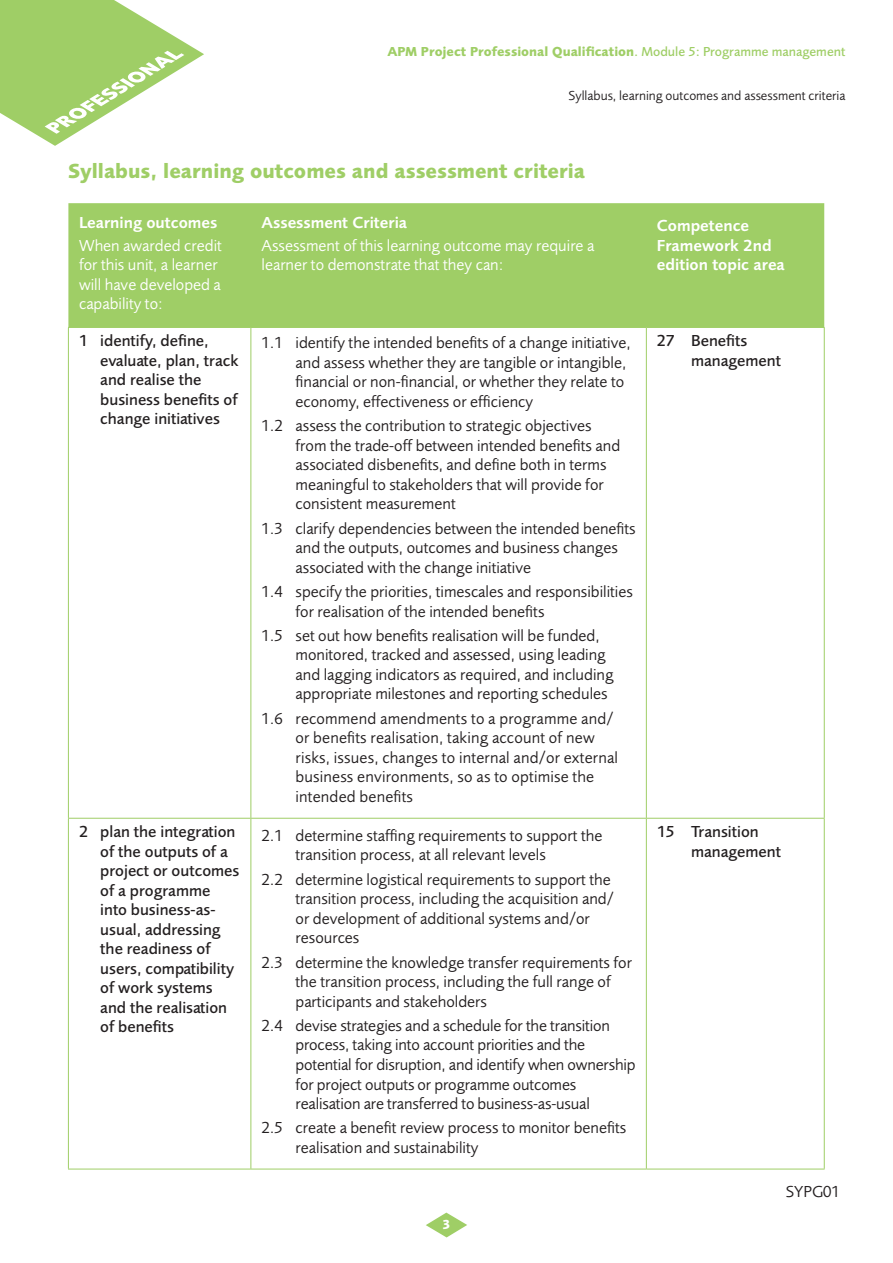
<style>
.page{position:relative;width:893px;height:1263px;background:#fff}
.page>*{position:absolute;margin:0;border:0;box-sizing:border-box;transform-origin:0 0}
.t1{font:700 21px "Foundry Sans";color:#9fce66}
.t2{font:16.5px/19.5px "Foundry Sans";color:#231f20}
.t3{font:500 16.5px/19.5px "Foundry Sans";color:#231f20}
.t4{font:16.5px/19.5px "Foundry Sans";color:#fff}
.t5{font:600 16.5px/19.5px "Foundry Sans";color:#fff}
.t6{font:700 13.5px "Foundry Sans";color:#9fce66}
.t7{font:13.5px "Foundry Sans";color:#231f20}
.t8{font:700 13.5px "Foundry Sans";color:#fff}
.s1{font-weight:500}
</style>
<div class="page">
<svg style="left:426px;top:1212px;width:41px;height:25px"></svg>
<svg style="left:0;top:0;width:204px;height:146px"></svg>
<div style="left:68px;top:203px;width:756px;height:124px;background:#9fce66"></div>
<hr style="left:68px;top:328px;width:1px;height:490px;background:#9fce66">
<hr style="left:68px;top:327px;width:183px;height:1px;background:#9fce66">
<hr style="left:250px;top:328px;width:1px;height:490px;background:#9fce66">
<hr style="left:251px;top:327px;width:395px;height:1px;background:#9fce66">
<hr style="left:646px;top:328px;width:1px;height:490px;background:#9fce66">
<hr style="left:646px;top:327px;width:179px;height:1px;background:#9fce66">
<hr style="left:824px;top:328px;width:1px;height:490px;background:#9fce66">
<hr style="left:68px;top:819px;width:1px;height:350px;background:#9fce66">
<hr style="left:68px;top:818px;width:183px;height:1px;background:#9fce66">
<hr style="left:250px;top:819px;width:1px;height:350px;background:#9fce66">
<hr style="left:251px;top:818px;width:395px;height:1px;background:#9fce66">
<hr style="left:646px;top:819px;width:1px;height:350px;background:#9fce66">
<hr style="left:646px;top:818px;width:179px;height:1px;background:#9fce66">
<hr style="left:824px;top:819px;width:1px;height:350px;background:#9fce66">
<hr style="left:68px;top:1169px;width:183px;height:1px;background:#9fce66">
<hr style="left:251px;top:1169px;width:395px;height:1px;background:#9fce66">
<hr style="left:646px;top:1169px;width:179px;height:1px;background:#9fce66">
<p class="t6" style="left:387px;top:44px;width:459px">APM Project Professional Qualification<span class="s1">. Module 5: Programme management</span></p>
<p class="t7" style="left:569px;top:87px;width:278px">Syllabus, learning outcomes and assessment criteria</p>
<p class="t1" style="left:68px;top:158px;width:519px">Syllabus, learning outcomes and assessment criteria</p>
<p class="t5" style="left:79px;top:213px;width:140px">Learning outcomes</p>
<p class="t4" style="left:79px;top:235px;width:144px">When awarded credit for this unit, a learner will have developed a capability to:</p>
<p class="t5" style="left:261px;top:213px;width:147px">Assessment Criteria</p>
<p class="t4" style="left:261px;top:235px;width:334px">Assessment of this learning outcome may require a learner to demonstrate that they can:</p>
<p class="t3" style="left:100px;top:331px;width:140px;text-indent:-21px">1 identify, define, evaluate, plan, track and realise the business benefits of change initiatives</p>
<p class="t2" style="left:296px;top:333px;width:337px;text-indent:-34px">1.1 identify the intended benefits of a change initiative, and assess whether they are tangible or intangible, financial or non-financial, or whether they relate to economy, effectiveness or efficiency</p>
<p class="t2" style="left:296px;top:416px;width:326px;text-indent:-34px">1.2 assess the contribution to strategic objectives from the trade-off between intended benefits and associated disbenefits, and define both in terms meaningful to stakeholders that will provide for consistent measurement</p>
<p class="t2" style="left:296px;top:518px;width:342px;text-indent:-34px">1.3 clarify dependencies between the intended benefits and the outputs, outcomes and business changes associated with the change initiative</p>
<p class="t2" style="left:296px;top:582px;width:339px;text-indent:-34px">1.4 specify the priorities, timescales and responsibilities for realisation of the intended benefits</p>
<p class="t2" style="left:296px;top:625px;width:319px;text-indent:-34px">1.5 set out how benefits realisation will be funded, monitored, tracked and assessed, using leading and lagging indicators as required, and including appropriate milestones and reporting schedules</p>
<p class="t2" style="left:296px;top:708px;width:324px;text-indent:-34px">1.6 recommend amendments to a programme and/ or benefits realisation, taking account of new risks, issues, changes to internal and/or external business environments, so as to optimise the intended benefits</p>
<p class="t3" style="left:100px;top:822px;width:141px;text-indent:-21px">2 plan the integration of the outputs of a project or outcomes of a programme into business-as&shy;usual, addressing the readiness of users, compatibility of work systems and the realisation of benefits</p>
<p class="t2" style="left:296px;top:825px;width:308px;text-indent:-34px">2.1 determine staffing requirements to support the transition process, at all relevant levels</p>
<p class="t2" style="left:296px;top:869px;width:320px;text-indent:-34px">2.2 determine logistical requirements to support the transition process, including the acquisition and/ or development of additional systems and/or resources</p>
<p class="t2" style="left:296px;top:952px;width:338px;text-indent:-34px">2.3 determine the knowledge transfer requirements for the transition process, including the full range of participants and stakeholders</p>
<p class="t2" style="left:296px;top:1016px;width:341px;text-indent:-34px">2.4 devise strategies and a schedule for the transition process, taking into account priorities and the potential for disruption, and identify when ownership for project outputs or programme outcomes realisation are transferred to business-as-usual</p>
<p class="t2" style="left:296px;top:1118px;width:332px;text-indent:-34px">2.5 create a benefit review process to monitor benefits realisation and sustainability</p>
<p class="t8" style="left:442px;top:1217px;width:10px">3</p>
<p class="t5" style="left:657px;top:216px;width:129px">Competence<br>Framework 2nd edition topic area</p>
<p class="t3" style="left:691px;top:331px;width:92px;text-indent:-34px">27 Benefits management</p>
<p class="t3" style="left:691px;top:822px;width:92px;text-indent:-34px">15 Transition management</p>
<p class="t2" style="left:786px;top:1181px;width:56px">SYPG01</p>
</div>
